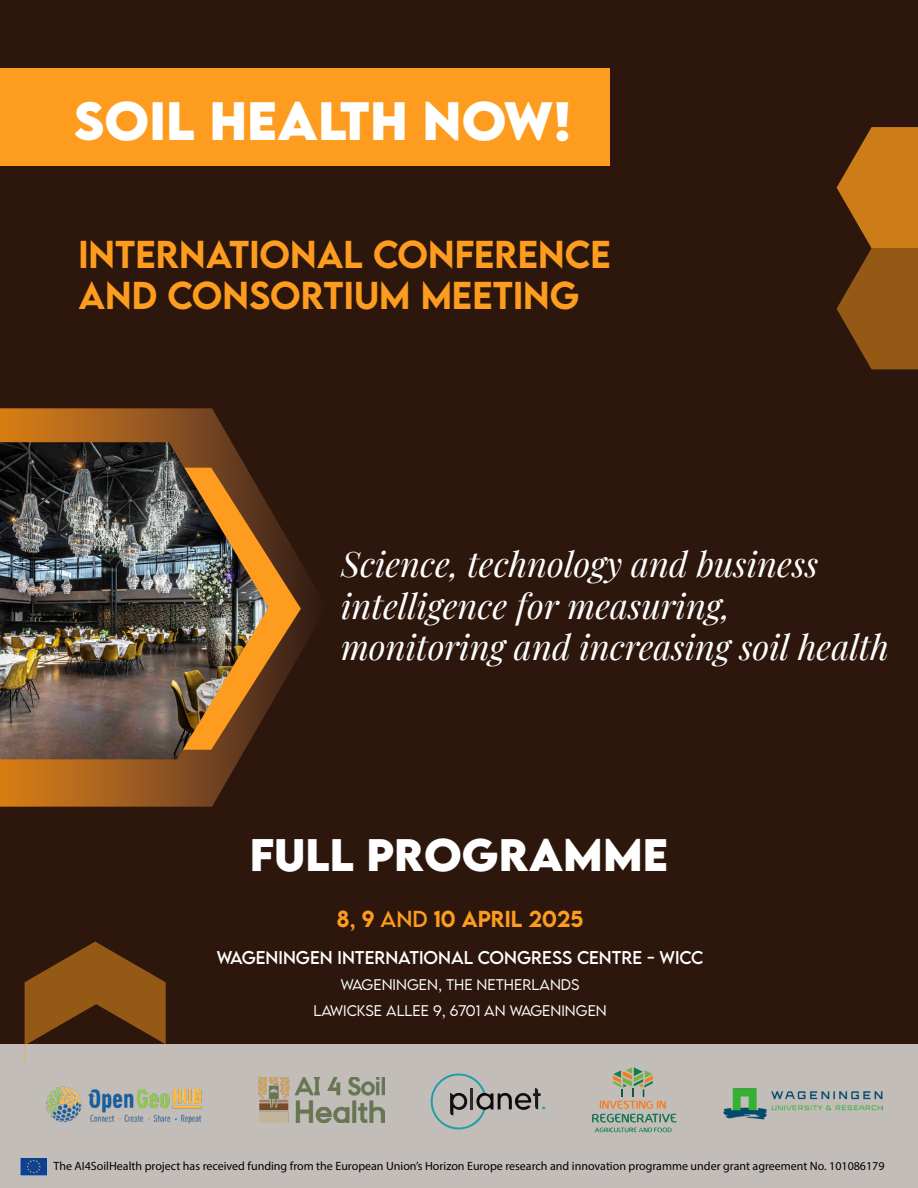
<style>
.page{position:relative;width:918px;height:1188px;background:#2d170c}
.page>*{position:absolute;margin:0;border:0;box-sizing:border-box;transform-origin:0 0}
.t1{font:700 48px "LEMONMILK";color:#fff}
.t2{font:700 40.5px "LEMONMILK";color:#fff}
.t3{font:italic 34.5px/41.4px "Playfair Display";color:#fff}
.t4{font:500 34.5px/40.5px "LEMONMILK";color:#fd9c1e}
.t5{font:500 20.55px "LEMONMILK";color:#fd9c1e}
.t6{font:16.5px "LEMONMILK";color:#fff}
.t7{font:300 13.65px/26px "LEMONMILK";color:#fff;text-align:center}
.t8{font:12px "Myriad Pro";color:#000}
.s1{font-weight:400}
</style>
<div class="page">
<div style="left:0;top:1044px;width:918px;height:144px;background:#c3bdba"></div>
<img style="left:21px;top:1158px;width:26px;height:17px">
<img style="left:46px;top:1086px;width:156px;height:38px">
<img style="left:258px;top:1077px;width:127px;height:45px">
<img style="left:723px;top:1088px;width:160px;height:32px">
<svg style="left:431px;top:1073px;width:115px;height:56px"></svg>
<hr style="left:470px;top:1088px;width:3px;height:21px;background:#2d2e2e">
<svg style="left:592px;top:1067px;width:85px;height:65px"></svg>
<div style="left:0;top:69px;width:609px;height:97px;background:#fd9c1e"></div>
<svg style="left:25px;top:942px;width:141px;height:122px"></svg>
<svg style="left:0;top:408px;width:309px;height:399px"></svg>
<svg style="left:268px;top:468px;width:33px;height:282px"></svg>
<img style="left:0;top:442px;width:268px;height:317px">
<svg style="left:837px;top:127px;width:81px;height:242px"></svg>
<h1 class="t1" style="left:74px;top:88px;width:499px">SOIL HEALTH NOW!</h1>
<h3 class="t4" style="left:78px;top:235px;width:534px">INTERNATIONAL CONFERENCE<br>AND CONSORTIUM MEETING</h3>
<h3 class="t3" style="left:341px;top:541px;width:550px">Science, technology and business intelligence for measuring, monitoring and increasing soil health</h3>
<h2 class="t2" style="left:250px;top:827px;width:420px">FULL PROGRAMME</h2>
<h3 class="t5" style="left:337px;top:905px;width:248px">8<span class="s1">,</span> 9 <span class="s1">AND</span> 10 APRIL 2025</h3>
<h3 class="t6" style="left:217px;top:946px;width:488px">WAGENINGEN INTERNATIONAL CONGRESS CENTRE - WICC</h3>
<p class="t7" style="left:313px;top:971px;width:295px">WAGENINGEN, THE NETHERLANDS<br>LAWICKSE ALLEE 9, 6701 AN WAGENINGEN</p>
<p class="t8" style="left:53px;top:1159px;width:833px">The AI4SoilHealth project has received funding from the European Union’s Horizon Europe research and innovation programme under grant agreement No. 101086179</p>
</div>
